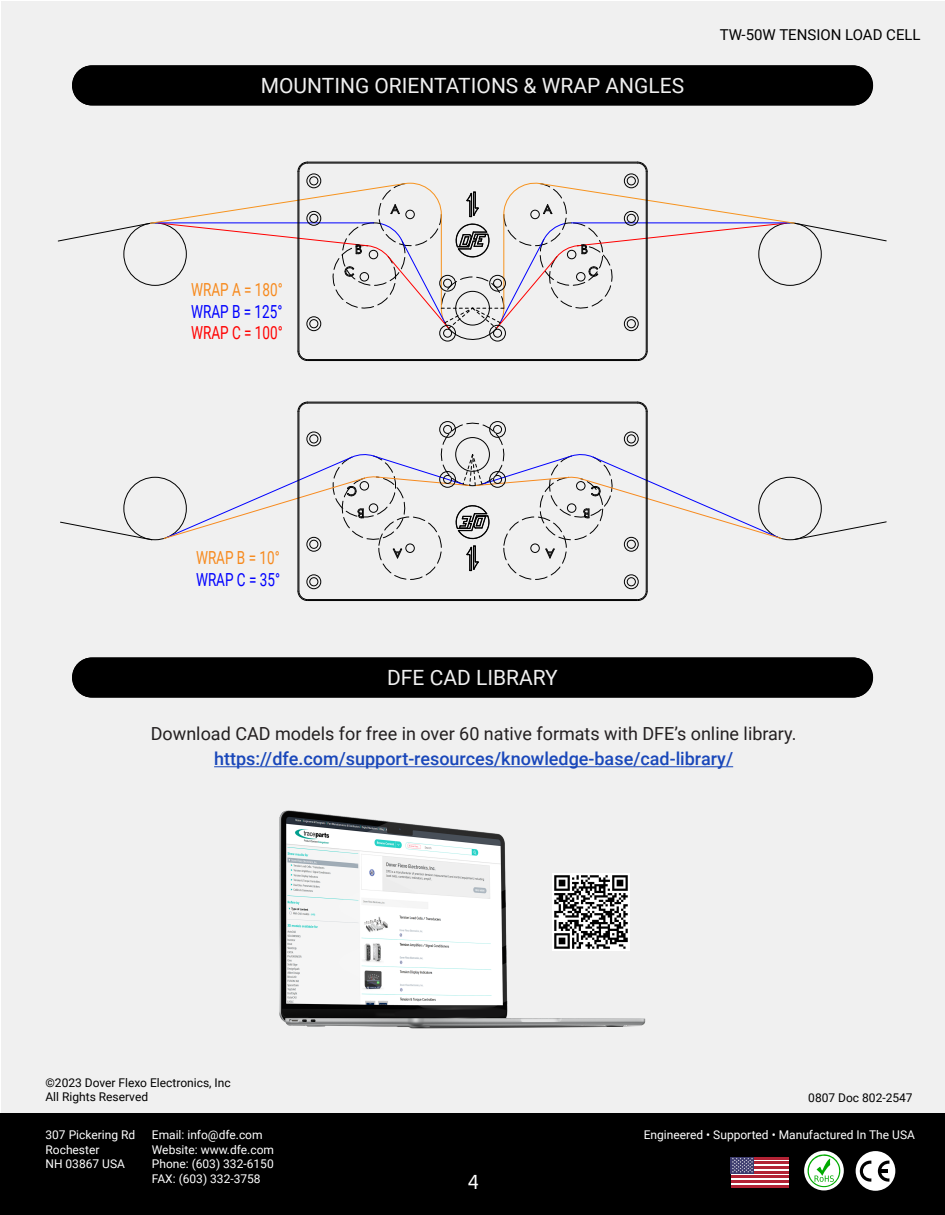
<style>
.page{position:relative;width:945px;height:1215px;background:#fff}
.page>*{position:absolute;margin:0;border:0;box-sizing:border-box;transform-origin:0 0}
.t1{font:21px "Roboto";color:#f0f0f0}
.t2{font:18px "Roboto";color:#231f20}
.t3{font:500 18px "Roboto";color:#1947ba}
.t4{font:18px "Roboto";color:#f78a1e;scale:.75 1}
.t5{font:18px "Roboto";color:#00f;scale:.75 1}
.t6{font:18px "Roboto";color:#f00;scale:.75 1}
.t7{font:15px "Roboto";color:#000}
.t8{font:12px/14.4px "Roboto";color:#fff}
.t9{font:12px/14.4px "Roboto";color:#000}
</style>
<div class="page">
<div style="left:2px;top:1px;width:943px;height:1214px;background:#f0f0f0"></div>
<div style="left:1px;top:1114px;width:944px;height:101px;background:#000"></div>
<svg style="left:804px;top:1151px;width:40px;height:39px"></svg>
<svg style="left:808px;top:1154px;width:32px;height:33px"></svg>
<div style="left:856px;top:1151px;width:39px;height:40px;background:#fff;border-radius:50%"></div>
<svg style="left:860px;top:1161px;width:11px;height:21px"></svg>
<svg style="left:878px;top:1161px;width:11px;height:21px"></svg>
<svg style="left:731px;top:1159px;width:58px;height:26px"></svg>
<hr style="left:731px;top:1157px;width:58px;height:2px;background:#b22234">
<hr style="left:731px;top:1162px;width:58px;height:2px;background:#b22234">
<hr style="left:731px;top:1166px;width:58px;height:3px;background:#b22234">
<hr style="left:731px;top:1171px;width:58px;height:2px;background:#b22234">
<hr style="left:731px;top:1176px;width:58px;height:2px;background:#b22234">
<hr style="left:731px;top:1180px;width:58px;height:3px;background:#b22234">
<hr style="left:731px;top:1185px;width:58px;height:2px;background:#b22234">
<div style="left:731px;top:1157px;width:23px;height:16px;background:#3c3b6e"></div>
<svg style="left:732px;top:1158px;width:21px;height:15px"></svg>
<div style="left:72px;top:65px;width:801px;height:41px;background:#000"></div>
<div style="left:72px;top:657px;width:801px;height:41px;background:#000"></div>
<hr style="left:214px;top:766px;width:519px;height:1px;background:#1947ba">
<img style="left:214px;top:766px;width:462px;height:263px">
<img style="left:553px;top:874px;width:76px;height:77px">
<div style="left:758px;top:477px;width:64px;height:63px;border:1px solid #000;border-radius:50%"></div>
<div style="left:307px;top:574px;width:14px;height:15px;border:1px solid #000;border-radius:50%"></div>
<div style="left:624px;top:574px;width:15px;height:15px;border:1px solid #000;border-radius:50%"></div>
<div style="left:627px;top:577px;width:9px;height:9px;border:1px solid #000;border-radius:50%"></div>
<div style="left:309px;top:577px;width:9px;height:9px;border:1px solid #000;border-radius:50%"></div>
<hr style="left:299px;top:412px;width:1px;height:179px;background:#000">
<hr style="left:307px;top:403px;width:331px;height:1px;background:#000">
<hr style="left:646px;top:412px;width:1px;height:179px;background:#000">
<hr style="left:307px;top:599px;width:331px;height:1px;background:#000">
<hr style="left:298px;top:412px;width:1px;height:179px;background:#000">
<hr style="left:307px;top:402px;width:331px;height:1px;background:#000">
<hr style="left:307px;top:600px;width:331px;height:1px;background:#000">
<hr style="left:647px;top:412px;width:1px;height:179px;background:#000">
<svg style="left:297px;top:401px;width:11px;height:11px"></svg>
<svg style="left:297px;top:590px;width:11px;height:11px"></svg>
<svg style="left:637px;top:401px;width:11px;height:11px"></svg>
<svg style="left:637px;top:590px;width:11px;height:11px"></svg>
<svg style="left:163px;top:419px;width:619px;height:152px"></svg>
<div style="left:624px;top:174px;width:15px;height:14px;border:1px solid #000;border-radius:50%"></div>
<div style="left:307px;top:174px;width:14px;height:14px;border:1px solid #000;border-radius:50%"></div>
<div style="left:309px;top:176px;width:9px;height:9px;border:1px solid #000;border-radius:50%"></div>
<div style="left:627px;top:176px;width:9px;height:9px;border:1px solid #000;border-radius:50%"></div>
<hr style="left:646px;top:172px;width:1px;height:179px;background:#000">
<hr style="left:307px;top:359px;width:331px;height:1px;background:#000">
<hr style="left:299px;top:172px;width:1px;height:179px;background:#000">
<hr style="left:307px;top:163px;width:331px;height:1px;background:#000">
<hr style="left:647px;top:172px;width:1px;height:179px;background:#000">
<hr style="left:307px;top:360px;width:331px;height:1px;background:#000">
<hr style="left:307px;top:162px;width:331px;height:1px;background:#000">
<hr style="left:298px;top:172px;width:1px;height:179px;background:#000">
<svg style="left:637px;top:350px;width:11px;height:11px"></svg>
<svg style="left:637px;top:161px;width:11px;height:11px"></svg>
<svg style="left:297px;top:350px;width:11px;height:11px"></svg>
<svg style="left:297px;top:161px;width:11px;height:11px"></svg>
<svg style="left:57px;top:181px;width:830px;height:162px"></svg>
<svg style="left:794px;top:521px;width:93px;height:19px"></svg>
<svg style="left:60px;top:521px;width:93px;height:20px"></svg>
<h1 class="t1" style="left:261px;top:71px;width:425px">MOUNTING ORIENTATIONS &amp; WRAP ANGLES</h1>
<p class="t7" style="left:720px;top:24px;width:203px">TW-50W TENSION LOAD CELL</p>
<h2 class="t4" style="left:191px;top:277px;width:124px">WRAP A = 180°</h2>
<h2 class="t5" style="left:191px;top:299px;width:123px">WRAP B = 125°</h2>
<h2 class="t6" style="left:191px;top:320px;width:124px">WRAP C = 100°</h2>
<h2 class="t4" style="left:196px;top:545px;width:113px">WRAP B = 10°</h2>
<h2 class="t5" style="left:196px;top:567px;width:114px">WRAP C = 35°</h2>
<h1 class="t1" style="left:387px;top:663px;width:172px">DFE CAD LIBRARY</h1>
<h2 class="t2" style="left:151px;top:721px;width:647px">Download CAD models for free in over 60 native formats with DFE’s online library.</h2>
<h2 class="t3" style="left:214px;top:746px;width:521px">https://dfe.com/support-resources/knowledge-base/cad-library/</h2>
<p class="t9" style="left:45px;top:1075px;width:187px">©2023 Dover Flexo Electronics, Inc<br>All Rights Reserved</p>
<p class="t8" style="left:45px;top:1127px;width:91px">307 Pickering Rd<br>Rochester<br>NH 03867 USA</p>
<p class="t8" style="left:152px;top:1127px;width:124px">Email: info@dfe.com<br>Website: www.dfe.com<br>Phone: (603) 332-6150<br>FAX: (603) 332-3758</p>
<p class="t9" style="left:808px;top:1090px;width:106px">0807 Doc 802-2547</p>
<p class="t8" style="left:644px;top:1127px;width:273px">Engineered • Supported • Manufactured In The USA</p>
</div>
